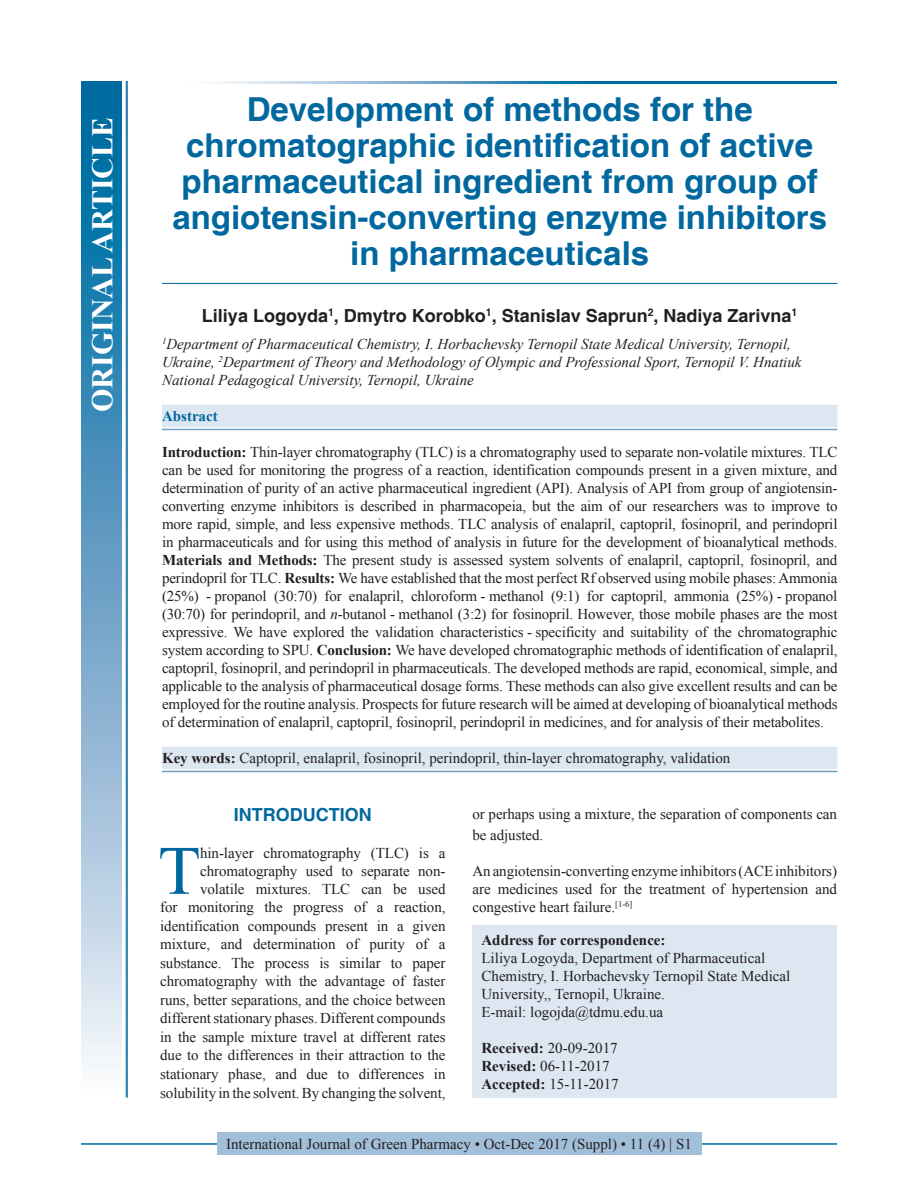
<style>
.page{position:relative;width:918px;height:1188px;background:#fff}
.page>*{position:absolute;margin:0;border:0;box-sizing:border-box;transform-origin:0 0}
.DROP_CAP_TX{font:69.3px "Times New Roman";color:#00689e}
.AT{font:700 33px/36px "Helvetica";color:#00689e;text-align:center}
.AH{font:700 30px "Times New Roman";color:#fff}
.AU{font:700 18px "Helvetica";color:#231f20}
.t1{font:700 18px "Helvetica";color:#00689e}
.ABS{font:15px/18px "Times New Roman";letter-spacing:-.01em;color:#231f20;text-align:justify}
.DROP_CAP_TX-2{font:15px/18.5px "Times New Roman";letter-spacing:-.005em;color:#231f20;text-align:right}
.AFF{font:italic 15px/18px "Times New Roman";color:#231f20}
.ADD{font:15px/18px "Times New Roman";color:#231f20}
.TX{font:15px/18px "Times New Roman";letter-spacing:-.005em;color:#231f20;text-align:justify}
.KWD_1_L{font:15px "Times New Roman";color:#231f20}
.RF{font:15px "Times New Roman";color:#231f20}
.HIS{font:15px/18px "Times New Roman";color:#231f20}
.ABSH{font:700 15px "Times New Roman";color:#00689e}
.s1{font-weight:700}
.s2{font-style:italic}
</style>
<div class="page">
<hr style="left:81px;top:1143px;width:756px;height:2px;background:#00689e">
<div style="left:217px;top:1133px;width:484px;height:22px;background:#a2bfda"></div>
<hr style="left:162px;top:283px;width:675px;height:1px;background:#00689e">
<div style="left:162px;top:405px;width:675px;height:22px;background:#dde7f2"></div>
<hr style="left:162px;top:429px;width:675px;height:1px;background:#6d9fc6">
<div style="left:162px;top:747px;width:675px;height:22px;background:#dde7f2"></div>
<hr style="left:162px;top:771px;width:675px;height:1px;background:#6d9fc6">
<svg style="left:215px;top:81px;width:622px;height:3px;background:#4d94bc"></svg>
<div style="left:81px;top:81px;width:41px;height:1017px;background:linear-gradient(to bottom,#005e9a,#f6f0f9)"></div>
<hr style="left:127px;top:81px;width:1px;height:1017px;background:#00689e">
<hr style="left:126px;top:81px;width:1px;height:1017px;background:#00689e">
<div style="left:472px;top:925px;width:365px;height:173px;background:#dde7f2"></div>
<p class="AH" style="left:81px;top:412px;width:296px;rotate:-90deg">ORIGINAL ARTICLE</p>
<p class="AT" style="left:172px;top:93px;width:656px">Development of methods for the chromatographic identification of active pharmaceutical ingredient from group of angiotensin-converting enzyme inhibitors in pharmaceuticals</p>
<p class="AU" style="left:202px;top:305px;width:597px">Liliya Logoyda<sup>1</sup>, Dmytro Korobko<sup>1</sup>, Stanislav Saprun<sup>2</sup>, Nadiya Zarivna<sup>1</sup></p>
<p class="AFF" style="left:162px;top:335px;width:641px"><sup>1</sup>Department of Pharmaceutical Chemistry, I. Horbachevsky Ternopil State Medical University, Ternopil,<br>Ukraine, <sup>2</sup>Department of Theory and Methodology of Olympic and Professional Sport, Ternopil V. Hnatiuk<br>National Pedagogical University, Ternopil, Ukraine</p>
<p class="ABSH" style="left:162px;top:405px;width:57px">Abstract</p>
<p class="ABS" style="left:162px;top:443px;width:677px"><span class="s1">Introduction:</span> Thin-layer chromatography (TLC) is a chromatography used to separate non-volatile mixtures. TLC can be used for monitoring the progress of a reaction, identification compounds present in a given mixture, and determination of purity of an active pharmaceutical ingredient (API). Analysis of API from group of angiotensin&shy;converting enzyme inhibitors is described in pharmacopeia, but the aim of our researchers was to improve to more rapid, simple, and less expensive methods. TLC analysis of enalapril, captopril, fosinopril, and perindopril in pharmaceuticals and for using this method of analysis in future for the development of bioanalytical methods.<br><span class="s1">Materials and Methods:</span> The present study is assessed system solvents of enalapril, captopril, fosinopril, and perindopril for TLC. <span class="s1">Results:</span> We have established that the most perfect Rf observed using mobile phases: Ammonia (25%) - propanol (30:70) for enalapril, chloroform - methanol (9:1) for captopril, ammonia (25%) - propanol (30:70) for perindopril, and <span class="s2">n</span>-butanol - methanol (3:2) for fosinopril. However, those mobile phases are the most expressive. We have explored the validation characteristics - specificity and suitability of the chromatographic system according to SPU. <span class="s1">Conclusion:</span> We have developed chromatographic methods of identification of enalapril, captopril, fosinopril, and perindopril in pharmaceuticals. The developed methods are rapid, economical, simple, and applicable to the analysis of pharmaceutical dosage forms. These methods can also give excellent results and can be employed for the routine analysis. Prospects for future research will be aimed at developing of bioanalytical methods of determination of enalapril, captopril, fosinopril, perindopril in medicines, and for analysis of their metabolites.</p>
<p class="KWD_1_L" style="left:162px;top:748px;width:570px"><span class="s1">Key words:</span> Captopril, enalapril, fosinopril, perindopril, thin-layer chromatography, validation</p>
<h1 class="t1" style="left:234px;top:804px;width:139px">INTRODUCTION</h1>
<p class="DROP_CAP_TX-2" style="left:160px;top:843px;width:287px">hin-layer chromatography (TLC) is a chromatography used to separate non&shy;volatile mixtures. TLC can be used<br>for monitoring the progress of a reaction, identification compounds present in a given mixture, and determination of purity of a substance. The process is similar to paper chromatography with the advantage of faster runs, better separations, and the choice between different stationary phases. Different compounds in the sample mixture travel at different rates due to the differences in their attraction to the stationary phase, and due to differences in solubility in the solvent. By changing the solvent,</p>
<p class="DROP_CAP_TX" style="left:158px;top:822px;width:44px">T</p>
<p class="DROP_CAP_TX-2" style="left:472px;top:803px;width:366px;line-height:21px;text-align:left">or perhaps using a mixture, the separation of components can be adjusted.</p>
<p class="TX" style="left:472px;top:861px;width:366px">An angiotensin-converting enzyme inhibitors (ACE inhibitors) are medicines used for the treatment of hypertension and congestive heart failure.<sup>[1-6]</sup></p>
<p class="ADD" style="left:482px;top:930px;width:310px"><span class="s1">Address for correspondence:<br></span>Liliya Logoyda, Department of Pharmaceutical Chemistry, I. Horbachevsky Ternopil State Medical University,, Ternopil, Ukraine.<br>E-mail: logojda@tdmu.edu.ua</p>
<p class="HIS" style="left:482px;top:1038px;width:139px"><span class="s1">Received:</span> 20-09-2017<br><span class="s1">Revised:</span> 06-11-2017<br><span class="s1">Accepted:</span> 15-11-2017</p>
<p class="RF" style="left:226px;top:1134px;width:467px">International Journal of Green Pharmacy • Oct-Dec 2017 (Suppl) • 11 (4) | S1</p>
</div>
